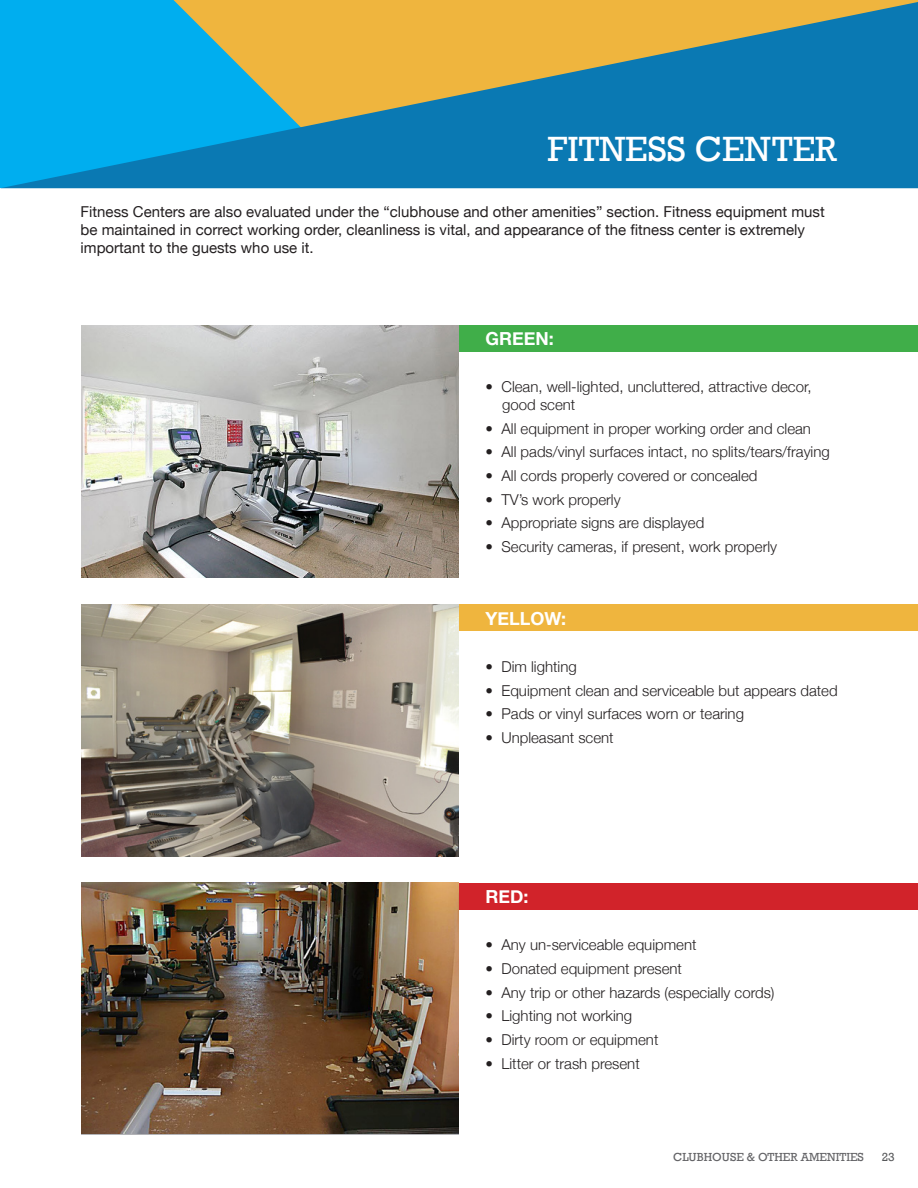
<style>
.page{position:relative;width:918px;height:1188px;background:#fff}
.page>*{position:absolute;margin:0;border:0;box-sizing:border-box;transform-origin:0 0}
.CONTENT_TITLE{font:36px "Rockwell";color:#fff}
.CONTENT_BODY{font:700 18px "Helvetica Neue";color:#fff}
.CONTENT_BODY-2{font:300 15px/18px "Helvetica Neue";color:#231f20}
.Content_Intros{font:15px/18px "Helvetica Neue";color:#231f20}
.CONTENT_BODY-3{font:12px "Rockwell";color:#636366}
.t1{font:12px "Rockwell";color:#57585a}
</style>
<div class="page">
<div style="left:428px;top:325px;width:490px;height:27px;background:#40ae49"></div>
<div style="left:428px;top:604px;width:490px;height:28px;background:#efb53e"></div>
<div style="left:428px;top:884px;width:490px;height:26px;background:#d1232a"></div>
<svg style="left:0;top:0;width:918px;height:188px;background:#4795a0"></svg>
<img style="left:81px;top:325px;width:378px;height:252px">
<img style="left:81px;top:882px;width:378px;height:252px">
<img style="left:81px;top:604px;width:378px;height:252px">
<p class="CONTENT_TITLE" style="left:548px;top:128px;width:291px">FITNESS CENTER</p>
<p class="Content_Intros" style="left:81px;top:203px;width:746px">Fitness Centers are also evaluated under the “clubhouse and other amenities” section. Fitness equipment must be maintained in correct working order, cleanliness is vital, and appearance of the fitness center is extremely important to the guests who use it.</p>
<p class="CONTENT_BODY" style="left:486px;top:324px;width:70px">GREEN:</p>
<p class="CONTENT_BODY-2" style="left:502px;top:376px;width:311px;text-indent:-17px">• Clean, well-lighted, uncluttered, attractive decor, good scent</p>
<p class="CONTENT_BODY-2" style="left:486px;top:418px;width:327px">• All equipment in proper working order and clean</p>
<p class="CONTENT_BODY-2" style="left:486px;top:442px;width:346px">• All pads/vinyl surfaces intact, no splits/tears/fraying</p>
<p class="CONTENT_BODY-2" style="left:486px;top:465px;width:273px">• All cords properly covered or concealed</p>
<p class="CONTENT_BODY-2" style="left:486px;top:489px;width:137px">• TV’s work properly</p>
<p class="CONTENT_BODY-2" style="left:486px;top:513px;width:220px">• Appropriate signs are displayed</p>
<p class="CONTENT_BODY-2" style="left:486px;top:536px;width:293px">• Security cameras, if present, work properly</p>
<p class="CONTENT_BODY" style="left:486px;top:604px;width:82px">YELLOW:</p>
<p class="CONTENT_BODY-2" style="left:486px;top:657px;width:93px">• Dim lighting</p>
<p class="CONTENT_BODY-2" style="left:486px;top:680px;width:354px">• Equipment clean and serviceable but appears dated</p>
<p class="CONTENT_BODY-2" style="left:486px;top:704px;width:260px">• Pads or vinyl surfaces worn or tearing</p>
<p class="CONTENT_BODY-2" style="left:486px;top:728px;width:130px">• Unpleasant scent</p>
<p class="CONTENT_BODY" style="left:486px;top:882px;width:45px">RED:</p>
<p class="CONTENT_BODY-2" style="left:486px;top:935px;width:212px">• Any un-serviceable equipment</p>
<p class="CONTENT_BODY-2" style="left:486px;top:958px;width:198px">• Donated equipment present</p>
<p class="CONTENT_BODY-2" style="left:486px;top:982px;width:290px">• Any trip or other hazards (especially cords)</p>
<p class="CONTENT_BODY-2" style="left:486px;top:1006px;width:148px">• Lighting not working</p>
<p class="CONTENT_BODY-2" style="left:486px;top:1029px;width:174px">• Dirty room or equipment</p>
<p class="CONTENT_BODY-2" style="left:486px;top:1053px;width:156px">• Litter or trash present</p>
<p class="CONTENT_BODY-3" style="left:673px;top:1150px;width:192px">CLUBHOUSE &amp; OTHER AMENITIES</p>
<p class="t1" style="left:882px;top:1150px;width:15px">23</p>
</div>
